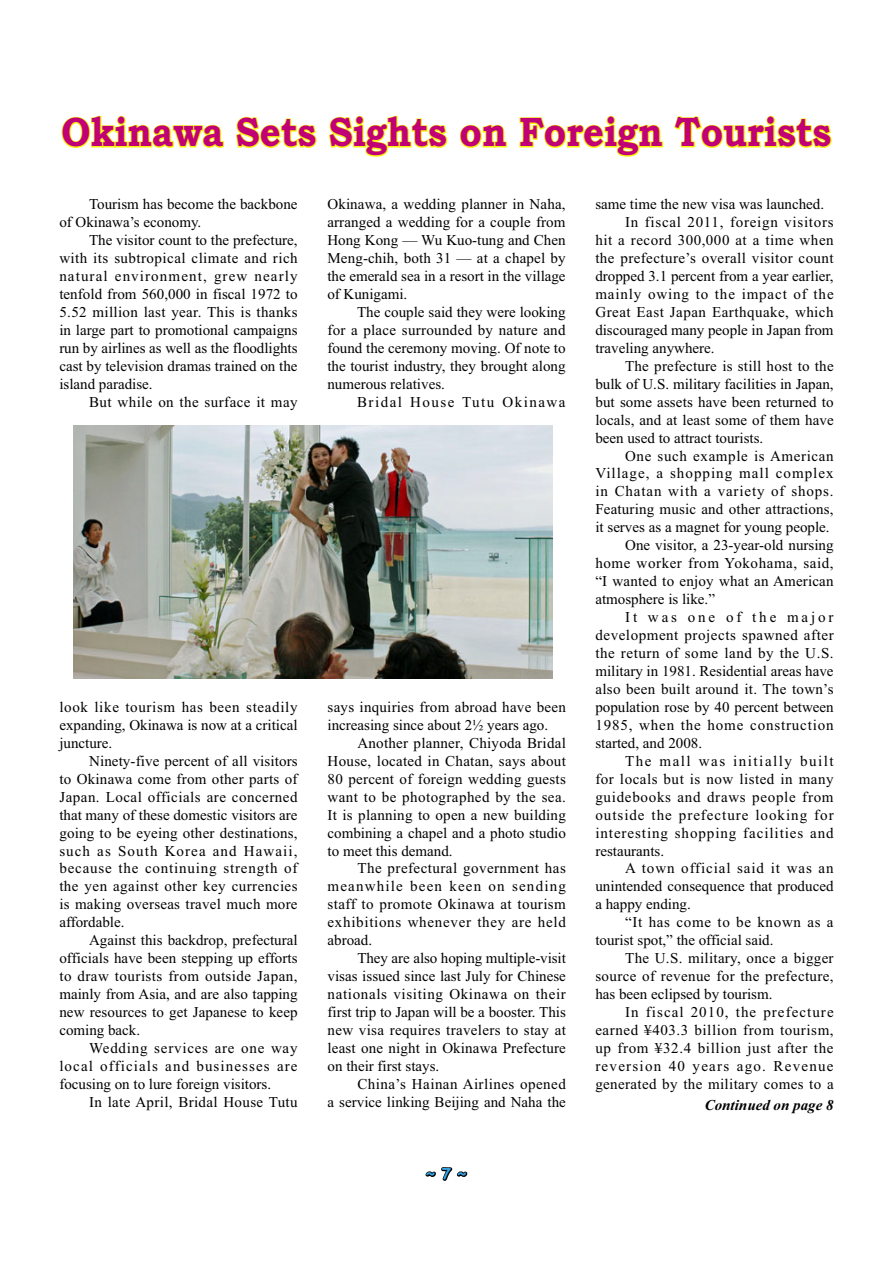
<style>
.page{position:relative;width:893px;height:1263px;background:#fff}
.page>*{position:absolute;margin:0;border:0;box-sizing:border-box;transform-origin:0 0}
.t1{font:700 41.25px "Bookman Old Style";color:#c10077;scale:.88 1}
.t2{font:15px/18px "Times New Roman";letter-spacing:.015em;color:#000;text-align:justify}
.t3{font:15px "Times New Roman";letter-spacing:.035em;color:#000}
.t4{font:15px "Times New Roman";letter-spacing:.06em;color:#000}
.t5{font:15px "Times New Roman";letter-spacing:.065em;color:#000}
.t6{font:15px "Times New Roman";letter-spacing:.05em;color:#000}
.t7{font:15px "Times New Roman";letter-spacing:.055em;color:#000}
.t8{font:15px "Times New Roman";letter-spacing:.04em;color:#000}
.t9{font:15px "Times New Roman";letter-spacing:.045em;color:#000}
.t10{font:15px "Times New Roman";letter-spacing:.1em;color:#000}
.t11{font:15px "Times New Roman";letter-spacing:-.005em;color:#000}
.t12{font:15px "Times New Roman";letter-spacing:.085em;color:#000}
.t13{font:15px "Times New Roman";letter-spacing:.07em;color:#000}
.t14{font:15px "Times New Roman";letter-spacing:.19em;color:#000}
.t15{font:italic 700 15px "Times New Roman";color:#000}
.t16{font:700 15px "Comic Sans MS";color:#36a7e9}
</style>
<div class="page">
<svg style="left:425px;top:1167px;width:43px;height:14px"></svg>
<svg style="left:61px;top:115px;width:771px;height:42px"></svg>
<img style="left:73px;top:425px;width:480px;height:253px">
<h1 class="t1" style="left:61px;top:117px;width:876px">Okinawa Sets Sights on Foreign Tourists</h1>
<p class="t2" style="left:59px;top:196px;width:240px;text-indent:30px">Tourism has become the backbone of Okinawa’s economy.</p>
<p class="t2" style="left:59px;top:232px;width:240px;text-indent:30px">The visitor count to the prefecture, with its subtropical climate and rich natural environment, grew nearly tenfold from 560,000 in fiscal 1972 to 5.52 million last year. This is thanks in large part to promotional campaigns run by airlines as well as the floodlights cast by television dramas trained on the island paradise.</p>
<p class="t2" style="left:89px;top:394px;width:210px">But while on the surface it may</p>
<p class="t2" style="left:327px;top:196px;width:240px">Okinawa, a wedding planner in Naha, arranged a wedding for a couple from Hong Kong — Wu Kuo-tung and Chen Meng-chih, both 31 — at a chapel by the emerald sea in a resort in the village of Kunigami.</p>
<p class="t2" style="left:327px;top:304px;width:240px;text-indent:30px">The couple said they were looking for a place surrounded by nature and found the ceremony moving. Of note to the tourist industry, they brought along numerous relatives.</p>
<p class="t10" style="left:357px;top:396px;width:210px">Bridal House Tutu Okinawa</p>
<p class="t2" style="left:59px;top:699px;width:240px">look like tourism has been steadily expanding, Okinawa is now at a critical juncture.</p>
<p class="t2" style="left:59px;top:753px;width:240px;text-indent:30px">Ninety-five percent of all visitors to Okinawa come from other parts of Japan. Local officials are concerned that many of these domestic visitors are going to be eyeing other destinations, such as South Korea and Hawaii, because the continuing strength of the yen against other key currencies is making overseas travel much more affordable.</p>
<p class="t2" style="left:59px;top:933px;width:240px;text-indent:30px">Against this backdrop, prefectural officials have been stepping up efforts to draw tourists from outside Japan, mainly from Asia, and are also tapping new resources to get Japanese to keep coming back.</p>
<p class="t2" style="left:59px;top:1040px;width:240px;text-indent:30px">Wedding services are one way local officials and businesses are focusing on to lure foreign visitors.</p>
<p class="t2" style="left:89px;top:1094px;width:210px">In late April, Bridal House Tutu</p>
<p class="t2" style="left:327px;top:699px;width:240px">says inquiries from abroad have been increasing since about 2½ years ago.</p>
<p class="t2" style="left:327px;top:735px;width:240px;text-indent:30px">Another planner, Chiyoda Bridal House, located in Chatan, says about 80 percent of foreign wedding guests want to be photographed by the sea.<br>It is planning to open a new building combining a chapel and a photo studio to meet this demand.</p>
<p class="t2" style="left:327px;top:861px;width:240px;text-indent:30px">The prefectural government has meanwhile been keen on sending staff to promote Okinawa at tourism exhibitions whenever they are held abroad.</p>
<p class="t2" style="left:327px;top:951px;width:240px;text-indent:30px">They are also hoping multiple-visit visas issued since last July for Chinese nationals visiting Okinawa on their first trip to Japan will be a booster. This new visa requires travelers to stay at least one night in Okinawa Prefecture on their first stays.</p>
<p class="t2" style="left:327px;top:1076px;width:240px;text-align:right">China’s Hainan Airlines opened<br>a service linking Beijing and Naha the</p>
<p class="t16" style="left:426px;top:1165px;width:42px">~ 7 ~</p>
<p class="t2" style="left:595px;top:196px;width:230px">same time the new visa was launched.</p>
<p class="t6" style="left:625px;top:216px;width:210px">In fiscal 2011, foreign visitors</p>
<p class="t3" style="left:595px;top:234px;width:240px">hit a record 300,000 at a time when</p>
<p class="t2" style="left:595px;top:250px;width:240px">the prefecture’s overall visitor count</p>
<p class="t2" style="left:595px;top:268px;width:240px">dropped 3.1 percent from a year earlier,</p>
<p class="t7" style="left:595px;top:288px;width:240px">mainly owing to the impact of the</p>
<p class="t3" style="left:595px;top:306px;width:240px">Great East Japan Earthquake, which</p>
<p class="t11" style="left:595px;top:324px;width:240px">discouraged many people in Japan from</p>
<p class="t2" style="left:595px;top:340px;width:121px">traveling anywhere.</p>
<p class="t2" style="left:625px;top:358px;width:210px">The prefecture is still host to the</p>
<p class="t2" style="left:595px;top:376px;width:240px">bulk of U.S. military facilities in Japan,</p>
<p class="t2" style="left:595px;top:394px;width:240px">but some assets have been returned to</p>
<p class="t2" style="left:595px;top:412px;width:240px">locals, and at least some of them have</p>
<p class="t2" style="left:595px;top:430px;width:169px">been used to attract tourists.</p>
<p class="t8" style="left:625px;top:450px;width:210px">One such example is American</p>
<p class="t5" style="left:595px;top:468px;width:240px">Village, a shopping mall complex</p>
<p class="t4" style="left:595px;top:486px;width:240px">in Chatan with a variety of shops.</p>
<p class="t2" style="left:595px;top:502px;width:240px">Featuring music and other attractions,</p>
<p class="t2" style="left:595px;top:520px;width:236px">it serves as a magnet for young people.</p>
<p class="t2" style="left:625px;top:538px;width:210px">One visitor, a 23-year-old nursing</p>
<p class="t8" style="left:595px;top:557px;width:240px">home worker from Yokohama, said,</p>
<p class="t2" style="left:595px;top:573px;width:240px">“I wanted to enjoy what an American</p>
<p class="t2" style="left:595px;top:591px;width:121px">atmosphere is like.”</p>
<p class="t14" style="left:625px;top:611px;width:210px">It was one of the major</p>
<p class="t3" style="left:595px;top:629px;width:240px">development projects spawned after</p>
<p class="t3" style="left:595px;top:647px;width:240px">the return of some land by the U.S.</p>
<p class="t2" style="left:595px;top:663px;width:240px">military in 1981. Residential areas have</p>
<p class="t2" style="left:595px;top:681px;width:240px">also been built around it. The town’s</p>
<p class="t2" style="left:595px;top:699px;width:240px">population rose by 40 percent between</p>
<p class="t7" style="left:595px;top:719px;width:240px">1985, when the home construction</p>
<p class="t2" style="left:595px;top:735px;width:108px">started, and 2008.</p>
<p class="t10" style="left:625px;top:755px;width:210px">The mall was initially built</p>
<p class="t3" style="left:595px;top:773px;width:240px">for locals but is now listed in many</p>
<p class="t6" style="left:595px;top:791px;width:240px">guidebooks and draws people from</p>
<p class="t5" style="left:595px;top:809px;width:240px">outside the prefecture looking for</p>
<p class="t4" style="left:595px;top:827px;width:240px">interesting shopping facilities and</p>
<p class="t2" style="left:595px;top:843px;width:70px">restaurants.</p>
<p class="t4" style="left:625px;top:863px;width:210px">A town official said it was an</p>
<p class="t2" style="left:595px;top:879px;width:240px">unintended consequence that produced</p>
<p class="t2" style="left:595px;top:897px;width:97px">a happy ending.</p>
<p class="t9" style="left:625px;top:917px;width:210px">“It has come to be known as a</p>
<p class="t2" style="left:595px;top:933px;width:180px">tourist spot,” the official said.</p>
<p class="t2" style="left:625px;top:951px;width:210px">The U.S. military, once a bigger</p>
<p class="t2" style="left:595px;top:968px;width:240px">source of revenue for the prefecture,</p>
<p class="t2" style="left:595px;top:986px;width:179px">has been eclipsed by tourism.</p>
<p class="t13" style="left:625px;top:1006px;width:210px">In fiscal 2010, the prefecture</p>
<p class="t3" style="left:595px;top:1024px;width:240px">earned ¥403.3 billion from tourism,</p>
<p class="t9" style="left:595px;top:1042px;width:240px">up from ¥32.4 billion just after the</p>
<p class="t12" style="left:595px;top:1060px;width:240px">reversion 40 years ago. Revenue</p>
<p class="t2" style="left:595px;top:1076px;width:240px">generated by the military comes to a</p>
<p class="t15" style="left:704px;top:1100px;width:130px">Continued on page 8</p>
</div>
